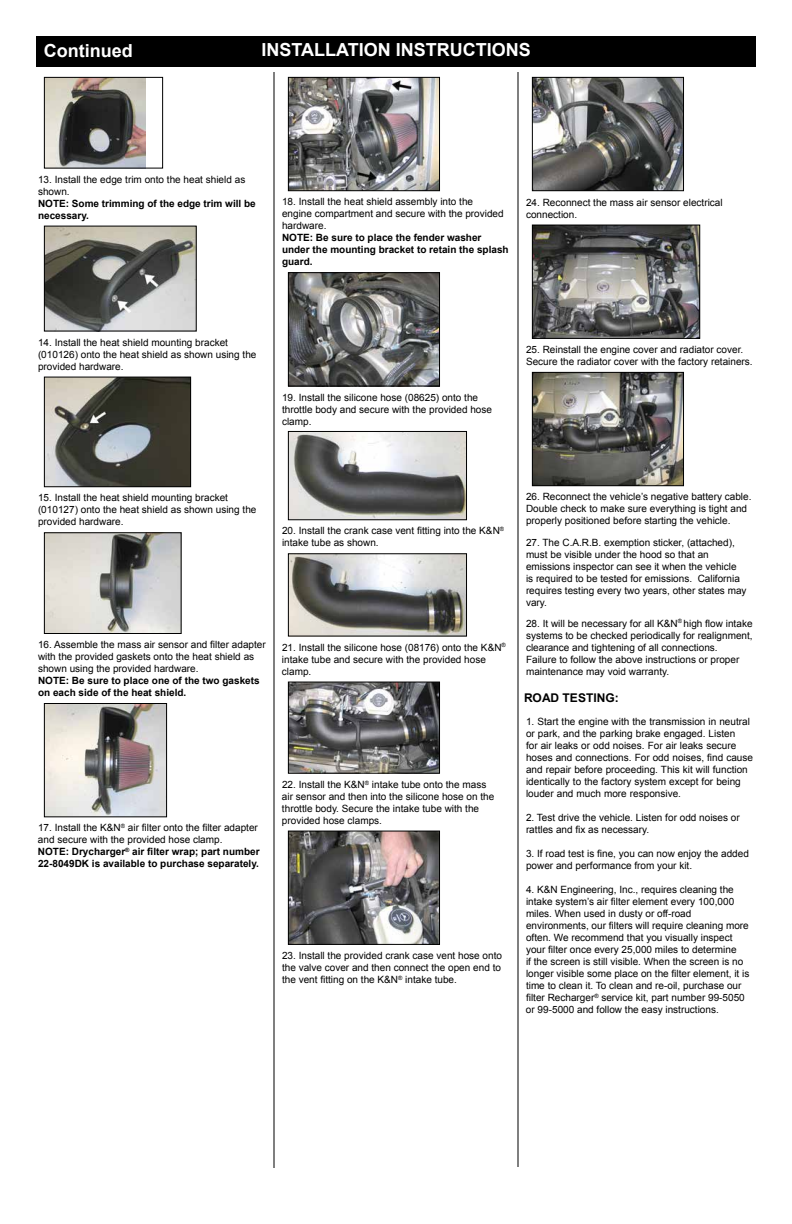
<style>
.page{position:relative;width:792px;height:1224px;background:#fff}
.page>*{position:absolute;margin:0;border:0;box-sizing:border-box;transform-origin:0 0}
.t1{font:700 18px "Arial";color:#fff}
.t2{font:700 12px "Arial";color:#000}
.t3{font:10px/12px "Arial";color:#000}
.t4{font:700 10px/12px "Arial";color:#000}
.s1{font-weight:400}
</style>
<div class="page">
<div style="left:36px;top:36px;width:720px;height:31px;background:#000"></div>
<hr style="left:274px;top:72px;width:1px;height:1096px;background:#000">
<hr style="left:518px;top:72px;width:1px;height:1095px;background:#000">
<img style="left:46px;top:79px;width:100px;height:87px">
<div style="left:44px;top:77px;width:119px;height:91px;border:1px solid #000"></div>
<img style="left:46px;top:228px;width:149px;height:101px">
<div style="left:44px;top:226px;width:153px;height:105px;border:1px solid #000"></div>
<img style="left:46px;top:379px;width:143px;height:106px">
<div style="left:44px;top:377px;width:147px;height:110px;border:1px solid #000"></div>
<img style="left:46px;top:534px;width:134px;height:98px">
<div style="left:44px;top:532px;width:138px;height:102px;border:1px solid #000"></div>
<img style="left:46px;top:705px;width:119px;height:110px">
<div style="left:44px;top:703px;width:123px;height:114px;border:1px solid #000"></div>
<img style="left:290px;top:79px;width:148px;height:110px">
<div style="left:288px;top:77px;width:152px;height:114px;border:1px solid #000"></div>
<img style="left:290px;top:274px;width:148px;height:110px">
<div style="left:288px;top:272px;width:152px;height:114px;border:1px solid #000"></div>
<img style="left:290px;top:433px;width:175px;height:85px">
<div style="left:288px;top:431px;width:179px;height:89px;border:1px solid #000"></div>
<img style="left:290px;top:555px;width:175px;height:79px">
<div style="left:288px;top:553px;width:179px;height:83px;border:1px solid #000"></div>
<img style="left:290px;top:684px;width:148px;height:88px">
<div style="left:288px;top:682px;width:152px;height:92px;border:1px solid #000"></div>
<img style="left:290px;top:833px;width:148px;height:110px">
<div style="left:288px;top:831px;width:152px;height:114px;border:1px solid #000"></div>
<img style="left:534px;top:79px;width:148px;height:110px">
<div style="left:532px;top:77px;width:152px;height:114px;border:1px solid #000"></div>
<img style="left:534px;top:374px;width:148px;height:110px">
<div style="left:532px;top:372px;width:152px;height:114px;border:1px solid #000"></div>
<img style="left:534px;top:227px;width:164px;height:110px">
<div style="left:532px;top:225px;width:168px;height:114px;border:1px solid #000"></div>
<h1 class="t1" style="left:44px;top:38px;width:90px">Continued</h1>
<h1 class="t1" style="left:261px;top:37px;width:271px">INSTALLATION INSTRUCTIONS</h1>
<p class="t3" style="left:38px;top:173px;width:209px">13. Install the edge trim onto the heat shield as shown.</p>
<p class="t4" style="left:38px;top:198px;width:219px">NOTE: Some trimming of the edge trim will be necessary.</p>
<p class="t3" style="left:282px;top:196px;width:223px">18. Install the heat shield assembly into the engine compartment and secure with the provided hardware.</p>
<p class="t4" style="left:282px;top:232px;width:228px">NOTE: Be sure to place the fender washer under the mounting bracket to retain the splash guard.</p>
<p class="t3" style="left:526px;top:196px;width:198px">24. Reconnect the mass air sensor electrical connection.</p>
<p class="t3" style="left:38px;top:336px;width:220px">14. Install the heat shield mounting bracket (010126) onto the heat shield as shown using the provided hardware.</p>
<p class="t3" style="left:282px;top:391px;width:212px">19. Install the silicone hose (08625) onto the throttle body and secure with the provided hose clamp.</p>
<p class="t3" style="left:526px;top:344px;width:228px">25. Reinstall the engine cover and radiator cover.<br>Secure the radiator cover with the factory retainers.</p>
<p class="t3" style="left:38px;top:492px;width:220px">15. Install the heat shield mounting bracket (010127) onto the heat shield as shown using the provided hardware.</p>
<p class="t3" style="left:282px;top:525px;width:224px">20. Install the crank case vent fitting into the K&amp;N<sup>® </sup>intake tube as shown.</p>
<p class="t3" style="left:38px;top:639px;width:229px">16. Assemble the mass air sensor and filter adapter with the provided gaskets onto the heat shield as shown using the provided hardware.</p>
<p class="t4" style="left:38px;top:675px;width:223px">NOTE: Be sure to place one of the two gaskets on each side of the heat shield.</p>
<p class="t3" style="left:282px;top:641px;width:225px">21. Install the silicone hose (08176) onto the K&amp;N<sup>® </sup>intake tube and secure with the provided hose clamp.</p>
<p class="t4" style="left:38px;top:822px;width:223px"><span class="s1">17. Install the K&amp;N</span><sup>®</sup> <span class="s1">air filter onto the filter adapter and secure with the provided hose clamp.<br></span>NOTE: Drycharger<sup>®</sup> air filter wrap; part number 22-8049DK is available to purchase separately.</p>
<p class="t3" style="left:282px;top:778px;width:214px">22. Install the K&amp;N<sup>®</sup> intake tube onto the mass air sensor and then into the silicone hose on the throttle body. Secure the intake tube with the provided hose clamps.</p>
<p class="t3" style="left:282px;top:950px;width:222px;text-align:justify">23. Install the provided crank case vent hose onto the valve cover and then connect the open end to the vent fitting on the K&amp;N<sup>®</sup> intake tube.</p>
<p class="t3" style="left:526px;top:491px;width:227px">26. Reconnect the vehicle’s negative battery cable.<br>Double check to make sure everything is tight and properly positioned before starting the vehicle.</p>
<p class="t3" style="left:526px;top:536px;width:222px">27. The C.A.R.B. exemption sticker, (attached), must be visible under the hood so that an emissions inspector can see it when the vehicle<br>is required to be tested for emissions. California requires testing every two years, other states may vary.</p>
<p class="t3" style="left:526px;top:617px;width:228px">28. It will be necessary for all K&amp;N<sup>®</sup> high flow intake systems to be checked periodically for realignment, clearance and tightening of all connections.<br>Failure to follow the above instructions or proper maintenance may void warranty.</p>
<p class="t2" style="left:524px;top:690px;width:96px">ROAD TESTING:</p>
<p class="t3" style="left:526px;top:715px;width:229px">1. Start the engine with the transmission in neutral or park, and the parking brake engaged. Listen<br>for air leaks or odd noises. For air leaks secure hoses and connections. For odd noises, find cause and repair before proceeding. This kit will function identically to the factory system except for being louder and much more responsive.</p>
<p class="t3" style="left:526px;top:811px;width:215px">2. Test drive the vehicle. Listen for odd noises or rattles and fix as necessary.</p>
<p class="t3" style="left:526px;top:847px;width:224px">3. If road test is fine, you can now enjoy the added power and performance from your kit.</p>
<p class="t3" style="left:526px;top:883px;width:225px">4. K&amp;N Engineering, Inc., requires cleaning the intake system’s air filter element every 100,000 miles. When used in dusty or off-road environments, our filters will require cleaning more often. We recommend that you visually inspect your filter once every 25,000 miles to determine<br>if the screen is still visible. When the screen is no longer visible some place on the filter element, it is time to clean it. To clean and re-oil, purchase our filter Recharger<sup>®</sup> service kit, part number 99-5050 or 99-5000 and follow the easy instructions.</p>
</div>
